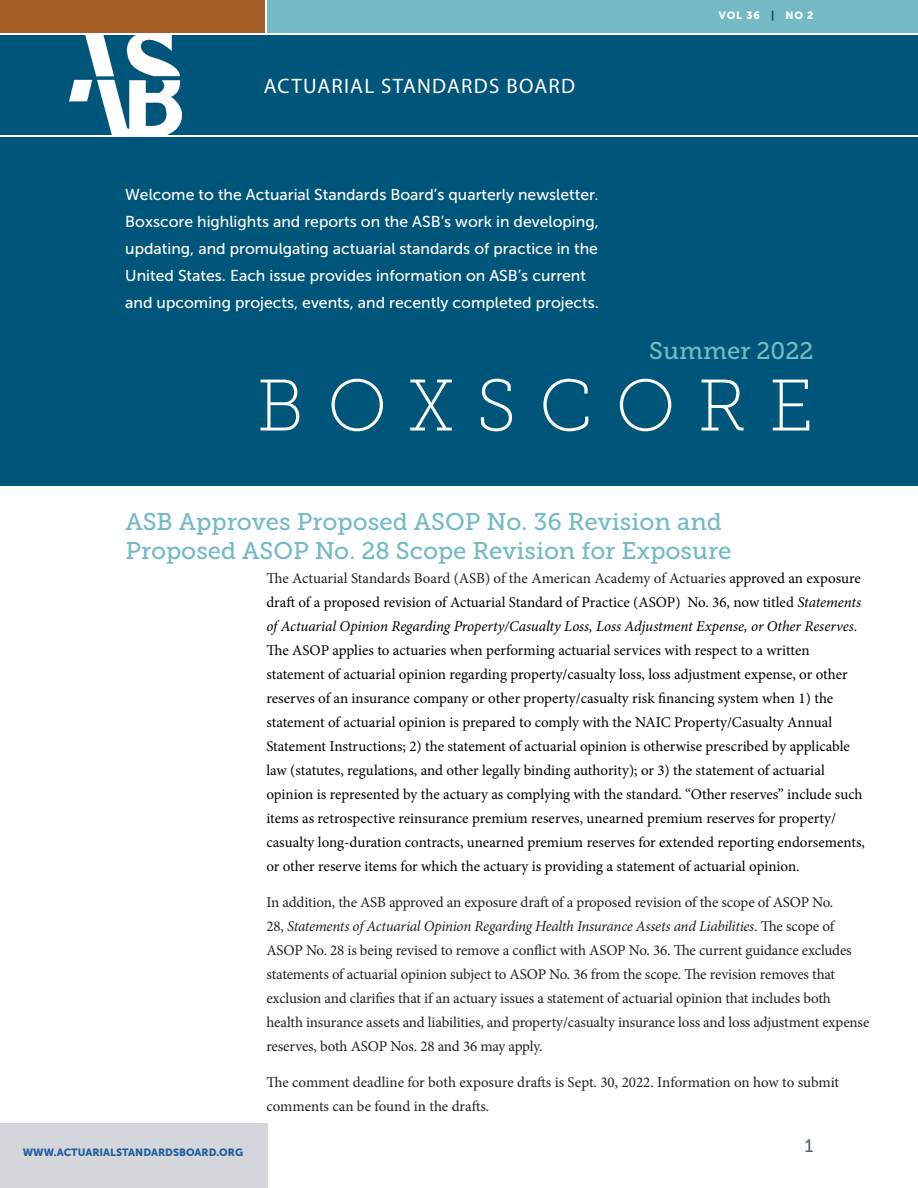
<style>
.page{position:relative;width:918px;height:1188px;background:#fff}
.page>*{position:absolute;margin:0;border:0;box-sizing:border-box;transform-origin:0 0}
.t1{font:72.75px "Museo Slab 100";letter-spacing:.31em;color:#fff}
.article_heads{font:24px/28.8px "Museo Slab 500";color:#73bac4}
.Big_Heads{font:24px "Museo Slab 500";color:#73bac4}
.project_name{font:21px "Myriad Pro";letter-spacing:.06em;color:#fff}
.Big_Heads-2{font:18px "Museo Slab 500";color:#57607d}
.project_name-2{font:15.75px/27px "Museo Sans 500";color:#fff}
.Text{font:15px/24px "Minion Pro";color:#000}
.Text-2{font:15px/24px "Minion Pro";letter-spacing:-.01em;color:#231f20}
.program_area{font:10.5px "Museo Sans 900";color:#215e9e}
.program_area-2{font:10.5px "Museo Sans 900";letter-spacing:.09em;color:#fff}
.s1{font-size:16.5px}
.s2{color:#00567a}
.s3{color:#231f20}
.s4{font-style:italic}
</style>
<div class="page">
<div style="left:267px;top:0;width:651px;height:32px;background:#73bac4"></div>
<div style="left:0;top:1123px;width:267px;height:65px;background:#d5d6db"></div>
<div style="left:0;top:138px;width:918px;height:348px;background:#00567a"></div>
<div style="left:0;top:35px;width:918px;height:100px;background:#00567a"></div>
<img style="left:69px;top:32px;width:113px;height:103px">
<div style="left:0;top:0;width:265px;height:32px;background:#a55e26"></div>
<p class="project_name" style="left:264px;top:73px;width:313px">ACTUARIAL STANDARDS BOARD</p>
<p class="project_name-2" style="left:125px;top:181px;width:475px">Welcome to the Actuarial Standards Board’s quarterly newsletter.<br>Boxscore highlights and reports on the ASB’s work in developing, updating, and promulgating actuarial standards of practice in the United States. Each issue provides information on ASB’s current and upcoming projects, events, and recently completed projects<span class="s1">.</span></p>
<p class="program_area-2" style="left:719px;top:10px;width:96px">VOL 36 <span class="s2">|</span> NO 2</p>
<p class="Big_Heads" style="left:649px;top:337px;width:166px">Summer 2022</p>
<p class="t1" style="left:257px;top:366px;width:559px">BOXSCORE</p>
<p class="article_heads" style="left:125px;top:507px;width:608px">ASB Approves Proposed ASOP No. 36 Revision and<br>Proposed ASOP No. 28 Scope Revision for Exposure</p>
<p class="Text" style="left:266px;top:566px;width:600px"><span class="s3">The Actuarial Standards Board (ASB) of the American Academy of Actuaries</span> approved an exposure draft of a proposed revision of Actuarial Standard of Practice (ASOP) No. 36, now titled <span class="s4">Statements of Actuarial Opinion Regarding Property/Casualty Loss, Loss Adjustment Expense, or Other Reserves</span>.<br>The ASOP applies to actuaries when performing actuarial services with respect to a written statement of actuarial opinion regarding property/casualty loss, loss adjustment expense, or other reserves of an insurance company or other property/casualty risk financing system when 1) the statement of actuarial opinion is prepared to comply with the NAIC Property/Casualty Annual Statement Instructions; 2) the statement of actuarial opinion is otherwise prescribed by applicable law (statutes, regulations, and other legally binding authority); or 3) the statement of actuarial opinion is represented by the actuary as complying with the standard. “Other reserves” include such items as retrospective reinsurance premium reserves, unearned premium reserves for property/ casualty long-duration contracts, unearned premium reserves for extended reporting endorsements, or other reserve items for which the actuary is providing a statement of actuarial opinion.</p>
<p class="Text-2" style="left:266px;top:890px;width:604px">In addition, the ASB approved an exposure draft of a proposed revision of the scope of ASOP No.<br>28, <span class="s4">Statements of Actuarial Opinion Regarding Health Insurance Assets and Liabilities</span>. The scope of ASOP No. 28 is being revised to remove a conflict with ASOP No. 36. The current guidance excludes statements of actuarial opinion subject to ASOP No. 36 from the scope. The revision removes that exclusion and clarifies that if an actuary issues a statement of actuarial opinion that includes both health insurance assets and liabilities, and property/casualty insurance loss and loss adjustment expense reserves, both ASOP Nos. 28 and 36 may apply.</p>
<p class="Text-2" style="left:266px;top:1070px;width:574px">The comment deadline for both exposure drafts is Sept. 30, 2022. Information on how to submit comments can be found in the drafts.</p>
<p class="program_area" style="left:23px;top:1146px;width:222px">WWW.ACTUARIALSTANDARDSBOARD.ORG</p>
<p class="Big_Heads-2" style="left:805px;top:1136px;width:10px">1</p>
</div>
